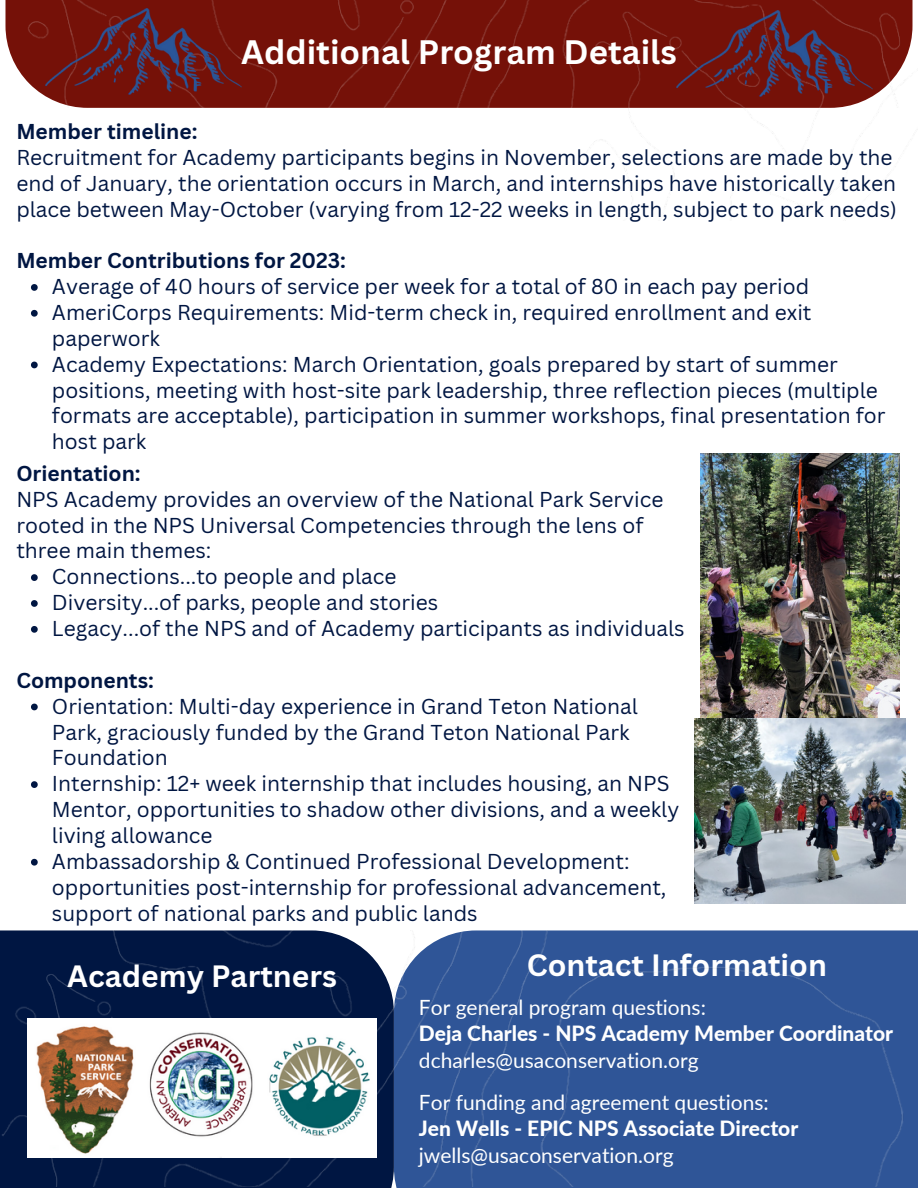
<style>
.page{position:relative;width:918px;height:1188px;background:#fff}
.page>*{position:absolute;margin:0;border:0;box-sizing:border-box;transform-origin:0 0}
.t1{font:700 33px "Canva Sans";color:#fff}
.t2{font:700 30px "Canva Sans";color:#fff}
.t3{font:21px/25.8px "Canva Sans";color:#001642}
.t4{font:21px "Lato";color:#fff}
.t5{font:800 21px "Lato";color:#fff}
.t6{font:700 21px "Canva Sans";color:#001642}
</style>
<div class="page">
<img style="left:5px;top:0;width:908px;height:108px">
<img style="left:0;top:930px;width:918px;height:257px">
<img style="left:27px;top:1018px;width:350px;height:140px">
<img style="left:701px;top:453px;width:199px;height:266px">
<img style="left:694px;top:719px;width:212px;height:184px">
<svg style="left:31px;top:284px;width:7px;height:7px"></svg>
<svg style="left:31px;top:310px;width:7px;height:7px"></svg>
<svg style="left:31px;top:362px;width:7px;height:6px"></svg>
<svg style="left:31px;top:574px;width:7px;height:7px"></svg>
<svg style="left:31px;top:600px;width:7px;height:7px"></svg>
<svg style="left:31px;top:626px;width:7px;height:7px"></svg>
<svg style="left:31px;top:704px;width:7px;height:6px"></svg>
<svg style="left:31px;top:781px;width:7px;height:7px"></svg>
<svg style="left:31px;top:859px;width:7px;height:7px"></svg>
<img style="left:677px;top:11px;width:196px;height:85px">
<img style="left:46px;top:9px;width:196px;height:85px">
<p class="t1" style="left:241px;top:28px;width:437px">Additional Program Details</p>
<p class="t6" style="left:16px;top:117px;width:183px">Member timeline:</p>
<p class="t3" style="left:16px;top:144px;width:882px">Recruitment for Academy participants begins in November, selections are made by the end of January, the orientation occurs in March, and internships have historically taken place between May-October (varying from 12-22 weeks in length, subject to park needs)</p>
<p class="t6" style="left:16px;top:246px;width:331px">Member Contributions for 2023:</p>
<p class="t3" style="left:52px;top:273px;width:759px">Average of 40 hours of service per week for a total of 80 in each pay period</p>
<p class="t3" style="left:52px;top:299px;width:761px">AmeriCorps Requirements: Mid-term check in, required enrollment and exit paperwork</p>
<p class="t3" style="left:52px;top:351px;width:835px">Academy Expectations: March Orientation, goals prepared by start of summer positions, meeting with host-site park leadership, three reflection pieces (multiple formats are acceptable), participation in summer workshops, final presentation for host park</p>
<p class="t6" style="left:16px;top:458px;width:126px">Orientation:</p>
<p class="t3" style="left:16px;top:486px;width:649px">NPS Academy provides an overview of the National Park Service rooted in the NPS Universal Competencies through the lens of three main themes:</p>
<p class="t3" style="left:52px;top:563px;width:346px">Connections...to people and place</p>
<p class="t3" style="left:52px;top:589px;width:388px">Diversity...of parks, people and stories</p>
<p class="t3" style="left:52px;top:615px;width:634px">Legacy...of the NPS and of Academy participants as individuals</p>
<p class="t6" style="left:16px;top:665px;width:139px">Components:</p>
<p class="t3" style="left:52px;top:693px;width:587px">Orientation: Multi-day experience in Grand Teton National<br>Park, graciously funded by the Grand Teton National Park<br>Foundation</p>
<p class="t3" style="left:52px;top:770px;width:629px">Internship: 12+ week internship that includes housing, an NPS<br>Mentor, opportunities to shadow other divisions, and a weekly living allowance</p>
<p class="t3" style="left:52px;top:848px;width:616px">Ambassadorship &amp; Continued Professional Development: opportunities post-internship for professional advancement, support of national parks and public lands</p>
<p class="t2" style="left:67px;top:955px;width:271px">Academy Partners</p>
<p class="t2" style="left:527px;top:944px;width:302px">Contact Information</p>
<p class="t4" style="left:419px;top:994px;width:289px">For general program questions:</p>
<p class="t5" style="left:419px;top:1020px;width:476px">Deja Charles - NPS Academy Member Coordinator</p>
<p class="t4" style="left:419px;top:1047px;width:281px">dcharles@usaconservation.org</p>
<p class="t4" style="left:419px;top:1089px;width:351px">For funding and agreement questions:</p>
<p class="t5" style="left:419px;top:1115px;width:381px">Jen Wells - EPIC NPS Associate Director</p>
<p class="t4" style="left:419px;top:1142px;width:256px">jwells@usaconservation.org</p>
</div>
